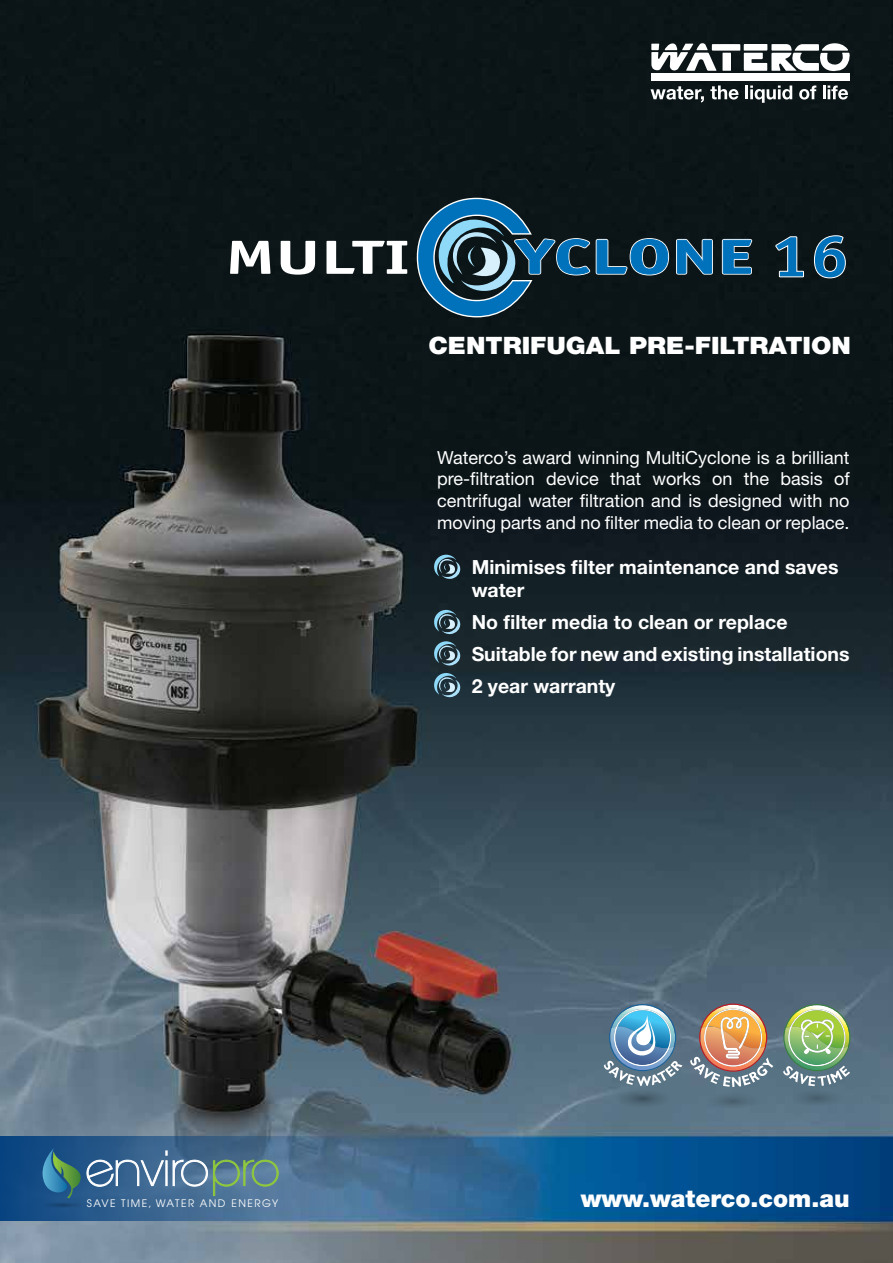
<style>
.page{position:relative;width:893px;height:1263px;background:#fff}
.page>*{position:absolute;margin:0;border:0;box-sizing:border-box;transform-origin:0 0}
.t1{font:700 60px "Officina Sans";color:#0072bc;scale:1.2 1}
.t2{font:900 24px "Helvetica Neue";color:#fff;scale:1.07 1}
.t3{font:900 24px "Helvetica Neue";color:#fff}
.t4{font:700 19.5px/32px "Helvetica Neue";color:#fff}
.t5{font:18px/21.6px "Helvetica Neue";color:#fff;text-align:justify}
.t6{font:10.35px "Avant Garde";letter-spacing:.14em;color:#fff}
</style>
<div class="page">
<img style="left:0;top:0;width:893px;height:1263px">
<svg style="left:434px;top:555px;width:26px;height:24px"></svg>
<svg style="left:434px;top:610px;width:26px;height:24px"></svg>
<svg style="left:434px;top:641px;width:26px;height:25px"></svg>
<svg style="left:434px;top:673px;width:26px;height:24px"></svg>
<svg style="left:0;top:1136px;width:356px;height:84px;background:#38638d"></svg>
<svg style="left:41px;top:1148px;width:238px;height:60px;background:#4c7693"></svg>
<svg style="left:651px;top:43px;width:199px;height:29px"></svg>
<div style="left:651px;top:73px;width:198px;height:8px;background:#fff"></div>
<svg style="left:650px;top:86px;width:54px;height:16px"></svg>
<svg style="left:710px;top:86px;width:29px;height:14px"></svg>
<svg style="left:745px;top:86px;width:47px;height:17px"></svg>
<svg style="left:799px;top:86px;width:17px;height:14px"></svg>
<svg style="left:823px;top:86px;width:25px;height:14px"></svg>
<svg style="left:775px;top:236px;width:29px;height:42px"></svg>
<svg style="left:814px;top:235px;width:32px;height:44px"></svg>
<img style="left:789px;top:1089px;width:55px;height:18px">
<svg style="left:783px;top:1004px;width:67px;height:82px;background:#8cae81"></svg>
<img style="left:615px;top:1089px;width:55px;height:18px">
<svg style="left:604px;top:1004px;width:78px;height:82px;background:#729ab4"></svg>
<img style="left:690px;top:1003px;width:83px;height:84px">
<img style="left:704px;top:1091px;width:56px;height:17px">
<svg style="left:417px;top:198px;width:173px;height:119px;background:#244d63"></svg>
<svg style="left:596px;top:238px;width:73px;height:37px;background:#1c587d"></svg>
<svg style="left:676px;top:239px;width:37px;height:36px"></svg>
<svg style="left:722px;top:239px;width:30px;height:36px"></svg>
<svg style="left:230px;top:241px;width:40px;height:33px"></svg>
<svg style="left:281px;top:241px;width:34px;height:34px"></svg>
<svg style="left:326px;top:241px;width:81px;height:33px"></svg>
<h1 class="t1" style="left:770px;top:219px;width:68px">16</h1>
<h2 class="t2" style="left:428px;top:331px;width:396px">centrifugal pre-filtration</h2>
<p class="t5" style="left:437px;top:446px;width:414px">Waterco’s award winning MultiCyclone is a brilliant pre-filtration device that works on the basis of centrifugal water filtration and is designed with no moving parts and no filter media to clean or replace.</p>
<p class="t4" style="left:472px;top:555px;width:368px;line-height:23.4px">Minimises filter maintenance and saves water</p>
<p class="t4" style="left:472px;top:606px;width:379px">No filter media to clean or replace<br>Suitable for new and existing installations<br>2 year warranty</p>
<p class="t6" style="left:87px;top:1197px;width:193px">SAVE TIME, WATER AND ENERGY</p>
<h2 class="t3" style="left:581px;top:1184px;width:270px">www.waterco.com.au</h2>
</div>
